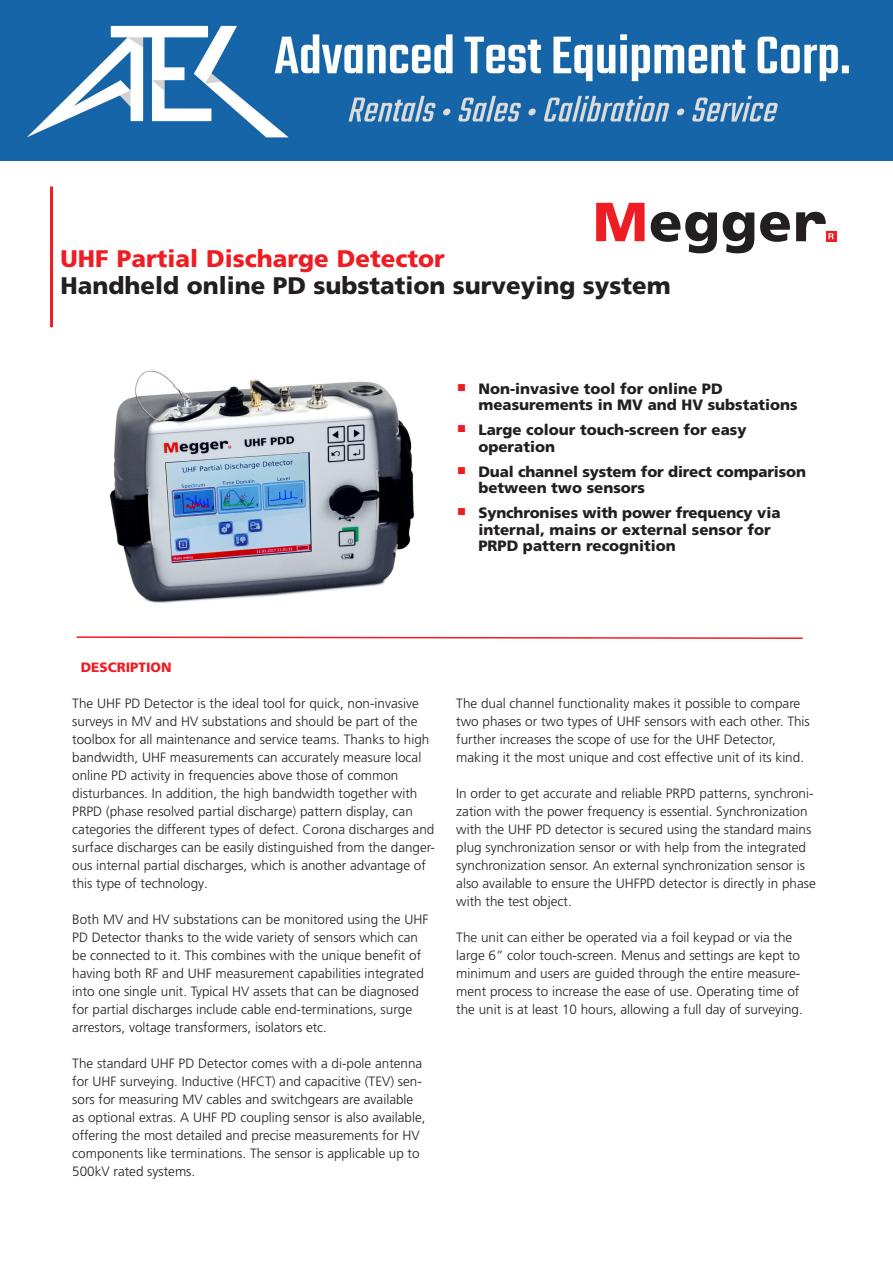
<style>
.page{position:relative;width:893px;height:1263px;background:#fff}
.page>*{position:absolute;margin:0;border:0;box-sizing:border-box;transform-origin:0 0}
.Main_Black_Heading{font:900 24px "Frutiger LT Pro";color:#231f20}
.Main_Red_Heading{font:900 24px "Frutiger LT Pro";color:#ee1d23}
.t1{font:900 15px/16.5px "Frutiger LT Pro";color:#231f20}
.Body_Copy{font:300 13.5px/18px "Frutiger LT Pro";color:#231f20}
.Red_Body_Heading{font:900 13.5px "Frutiger LT Pro";color:#ee1d23}
</style>
<div class="page">
<hr style="left:50px;top:186px;width:3px;height:141px;background:#ee1d23">
<svg style="left:596px;top:203px;width:49px;height:38px"></svg>
<svg style="left:651px;top:212px;width:66px;height:41px"></svg>
<svg style="left:723px;top:212px;width:31px;height:41px"></svg>
<svg style="left:760px;top:212px;width:30px;height:30px"></svg>
<div style="left:826px;top:231px;width:10px;height:10px;background:#ee1d23"></div>
<svg style="left:796px;top:211px;width:38px;height:30px"></svg>
<svg style="left:76px;top:636px;width:727px;height:3px"></svg>
<img style="left:109px;top:370px;width:306px;height:233px">
<img style="left:0;top:1px;width:893px;height:159px">
<p class="Main_Red_Heading" style="left:61px;top:244px;width:386px">UHF Partial Discharge Detector</p>
<p class="Main_Black_Heading" style="left:61px;top:271px;width:612px">Handheld online PD substation surveying system</p>
<p class="t1" style="left:478px;top:380px;width:321px;text-indent:-21px"><sup>■</sup> Non-invasive tool for online PD measurements in MV and HV substations</p>
<p class="t1" style="left:478px;top:421px;width:270px;text-indent:-21px"><sup>■</sup> Large colour touch-screen for easy operation</p>
<p class="t1" style="left:478px;top:463px;width:329px;text-indent:-21px"><sup>■</sup> Dual channel system for direct comparison between two sensors</p>
<p class="t1" style="left:478px;top:504px;width:304px;text-indent:-21px"><sup>■</sup> Synchronises with power frequency via internal, mains or external sensor for<br>PRPD pattern recognition</p>
<p class="Red_Body_Heading" style="left:81px;top:659px;width:92px">DESCRIPTION</p>
<p class="Body_Copy" style="left:72px;top:694px;width:364px">The UHF PD Detector is the ideal tool for quick, non-invasive surveys in MV and HV substations and should be part of the toolbox for all maintenance and service teams. Thanks to high bandwidth, UHF measurements can accurately measure local online PD activity in frequencies above those of common disturbances. In addition, the high bandwidth together with PRPD (phase resolved partial discharge) pattern display, can categories the different types of defect. Corona discharges and surface discharges can be easily distinguished from the danger&shy;ous internal partial discharges, which is another advantage of this type of technology.</p>
<p class="Body_Copy" style="left:72px;top:910px;width:358px">Both MV and HV substations can be monitored using the UHF PD Detector thanks to the wide variety of sensors which can be connected to it. This combines with the unique benefit of having both RF and UHF measurement capabilities integrated into one single unit. Typical HV assets that can be diagnosed for partial discharges include cable end-terminations, surge arrestors, voltage transformers, isolators etc.</p>
<p class="Body_Copy" style="left:72px;top:1054px;width:355px">The standard UHF PD Detector comes with a di-pole antenna for UHF surveying. Inductive (HFCT) and capacitive (TEV) sen&shy;sors for measuring MV cables and switchgears are available as optional extras. A UHF PD coupling sensor is also available, offering the most detailed and precise measurements for HV components like terminations. The sensor is applicable up to 500kV rated systems.</p>
<p class="Body_Copy" style="left:456px;top:694px;width:355px">The dual channel functionality makes it possible to compare two phases or two types of UHF sensors with each other. This further increases the scope of use for the UHF Detector, making it the most unique and cost effective unit of its kind.</p>
<p class="Body_Copy" style="left:456px;top:784px;width:361px">In order to get accurate and reliable PRPD patterns, synchroni&shy;zation with the power frequency is essential. Synchronization with the UHF PD detector is secured using the standard mains plug synchronization sensor or with help from the integrated synchronization sensor. An external synchronization sensor is also available to ensure the UHFPD detector is directly in phase with the test object.</p>
<p class="Body_Copy" style="left:456px;top:928px;width:348px">The unit can either be operated via a foil keypad or via the large 6” color touch-screen. Menus and settings are kept to minimum and users are guided through the entire measure&shy;ment process to increase the ease of use. Operating time of the unit is at least 10 hours, allowing a full day of surveying.</p>
</div>
